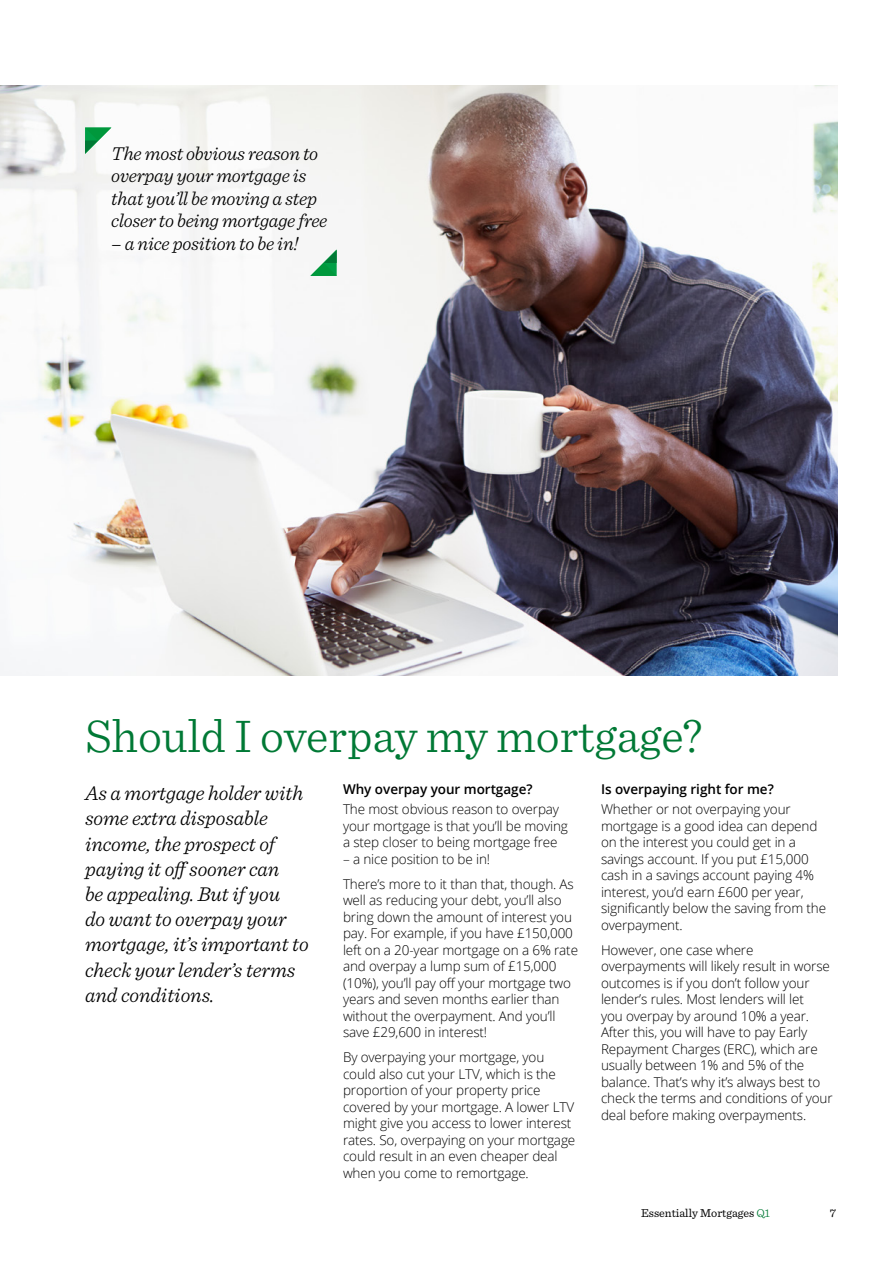
<style>
.page{position:relative;width:893px;height:1263px;background:#fff}
.page>*{position:absolute;margin:0;border:0;box-sizing:border-box;transform-origin:0 0}
.t1{font:300 48px "Sentinel";color:#007935}
.t2{font:italic 300 21px/25.2px "Sentinel";letter-spacing:-.005em;color:#000}
.t3{font:italic 300 19.5px/22.5px "Sentinel";letter-spacing:-.01em;color:#000}
.t4{font:300 13.5px/16.5px "Open Sans";letter-spacing:-.01em;color:#000}
.t5{font:600 13.5px "Open Sans";letter-spacing:-.005em;color:#000}
.t6{font:12px "Sentinel";color:#000}
.s1{font-weight:300;color:#007935}
</style>
<div class="page">
<img style="left:0;top:85px;width:838px;height:590px">
<svg style="left:85px;top:128px;width:27px;height:26px"></svg>
<svg style="left:310px;top:250px;width:27px;height:27px"></svg>
<h3 class="t3" style="left:111px;top:140px;width:218px">The most obvious reason to overpay your mortgage is that you’ll be moving a step closer to being mortgage free</h3>
<h3 class="t3" style="left:111px;top:230px;width:189px">– a nice position to be in!</h3>
<h1 class="t1" style="left:85px;top:700px;width:619px">Should I overpay my mortgage?</h1>
<h2 class="t2" style="left:85px;top:779px;width:225px">As a mortgage holder with some extra disposable income, the prospect of paying it off sooner can<br>be appealing. But if you<br>do want to overpay your mortgage, it’s important to check your lender’s terms and conditions.</h2>
<p class="t5" style="left:343px;top:779px;width:191px">Why overpay your mortgage?</p>
<p class="t4" style="left:343px;top:801px;width:226px">The most obvious reason to overpay your mortgage is that you’ll be moving a step closer to being mortgage free</p>
<p class="t4" style="left:343px;top:846px;width:232px;line-height:25px">– a nice position to be in!<br>There’s more to it than that, though. As</p>
<p class="t4" style="left:343px;top:892px;width:237px">well as reducing your debt, you’ll also bring down the amount of interest you pay. For example, if you have £150,000 left on a 20-year mortgage on a 6% rate and overpay a lump sum of £15,000 (10%), you’ll pay off your mortgage two years and seven months earlier than without the overpayment. And you’ll save £29,600 in interest!</p>
<p class="t4" style="left:343px;top:1049px;width:234px">By overpaying your mortgage, you could also cut your LTV, which is the proportion of your property price covered by your mortgage. A lower LTV might give you access to lower interest rates. So, overpaying on your mortgage could result in an even cheaper deal when you come to remortgage.</p>
<p class="t5" style="left:601px;top:779px;width:174px">Is overpaying right for me?</p>
<p class="t4" style="left:601px;top:801px;width:227px">Whether or not overpaying your mortgage is a good idea can depend on the interest you could get in a savings account. If you put £15,000 cash in a savings account paying 4% interest, you’d earn £600 per year, significantly below the saving from the overpayment.</p>
<p class="t4" style="left:601px;top:941px;width:233px">However, one case where overpayments will likely result in worse outcomes is if you don’t follow your lender’s rules. Most lenders will let<br>you overpay by around 10% a year.<br>After this, you will have to pay Early Repayment Charges (ERC), which are usually between 1% and 5% of the balance. That’s why it’s always best to check the terms and conditions of your deal before making overpayments.</p>
<p class="t6" style="left:641px;top:1204px;width:130px">Essentially Mortgages <span class="s1">Q1</span></p>
<p class="t6" style="left:830px;top:1204px;width:8px">7</p>
</div>
